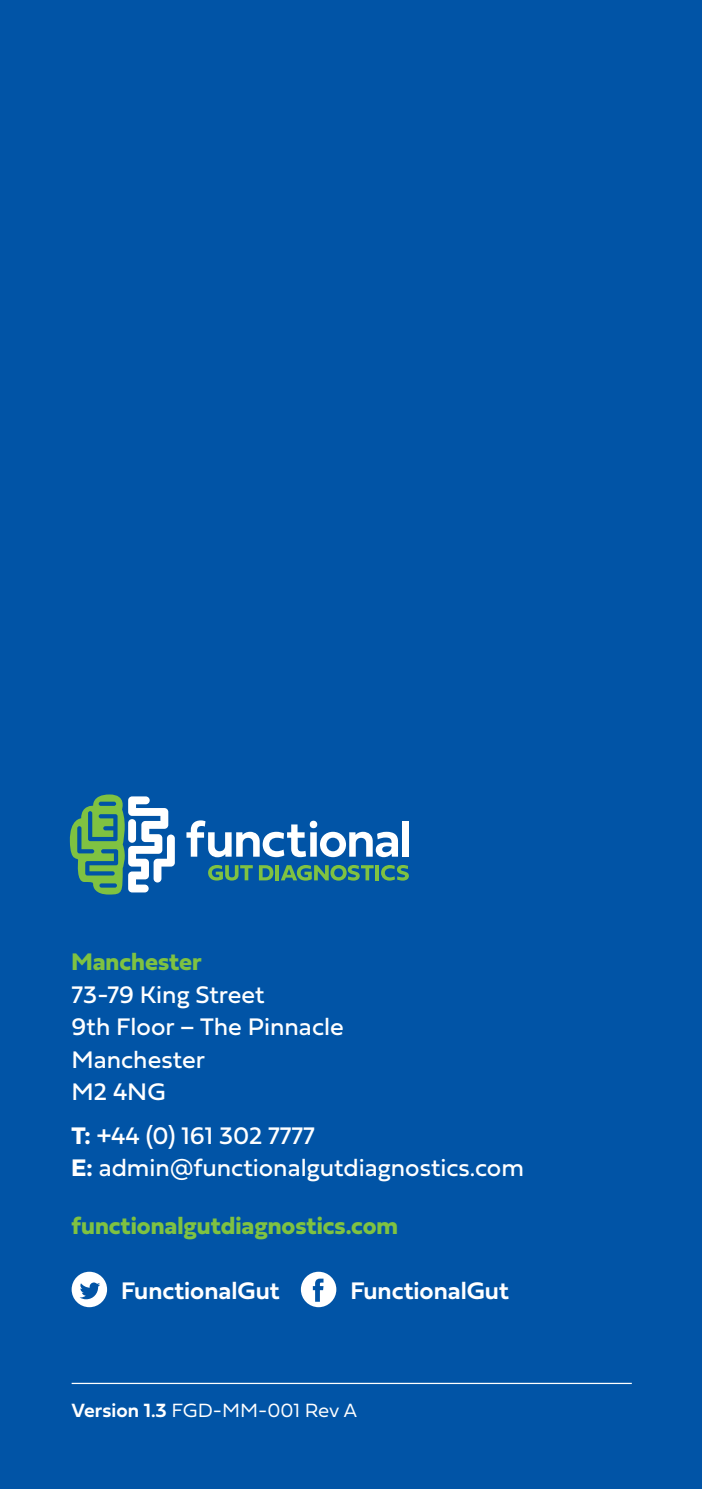
<style>
.page{position:relative;width:702px;height:1489px;background:#fff}
.page>*{position:absolute;margin:0;border:0;box-sizing:border-box;transform-origin:0 0}
.t1{font:25px/32.5px "Fieldwork Hum";color:#fff}
.t2{font:700 25px "Fieldwork Hum";color:#7fc241}
.t3{font:700 25px "Fieldwork Hum Demi";color:#fff}
.t4{font:20px "Fieldwork Hum Light";letter-spacing:-.005em;color:#fff}
.s1{font-weight:700;color:#7fc241}
.s2{font-weight:700}
.s3{font-family:"Fieldwork Hum Demi";font-weight:700}
</style>
<div class="page">
<div style="left:0;top:0;width:702px;height:1488px;background:#0154a6"></div>
<div style="left:72px;top:1271px;width:35px;height:36px;background:#fff;border-radius:50%"></div>
<svg style="left:80px;top:1282px;width:20px;height:17px"></svg>
<div style="left:301px;top:1271px;width:35px;height:36px;background:#fff;border-radius:50%"></div>
<svg style="left:313px;top:1278px;width:10px;height:23px"></svg>
<hr style="left:72px;top:1382px;width:559px;height:1px;background:#fff">
<svg style="left:259px;top:865px;width:14px;height:15px"></svg>
<hr style="left:275px;top:865px;width:4px;height:15px;background:#7fc241">
<svg style="left:281px;top:865px;width:92px;height:15px"></svg>
<hr style="left:375px;top:865px;width:4px;height:15px;background:#7fc241">
<svg style="left:381px;top:865px;width:28px;height:15px"></svg>
<svg style="left:186px;top:820px;width:120px;height:37px"></svg>
<div style="left:310px;top:832px;width:7px;height:24px;background:#fff"></div>
<div style="left:310px;top:820px;width:7px;height:8px;background:#fff;border-radius:50%"></div>
<svg style="left:320px;top:831px;width:78px;height:26px"></svg>
<div style="left:402px;top:820px;width:7px;height:36px;background:#fff"></div>
<svg style="left:208px;top:865px;width:45px;height:15px"></svg>
<svg style="left:70px;top:794px;width:105px;height:100px"></svg>
<p class="t1" style="left:72px;top:944px;width:274px"><span class="s1">Manchester<br></span>73-79 King Street<br>9th Floor – The Pinnacle<br>Manchester<br>M2 4NG</p>
<p class="t1" style="left:72px;top:1117px;width:454px"><span class="s2">T:</span> +44 (0) 161 302 7777<br><span class="s2">E:</span> admin@functionalgutdiagnostics.com</p>
<p class="t2" style="left:72px;top:1205px;width:328px">functionalgutdiagnostics.com</p>
<p class="t3" style="left:121px;top:1270px;width:160px">FunctionalGut</p>
<p class="t3" style="left:350px;top:1270px;width:160px">FunctionalGut</p>
<p class="t4" style="left:72px;top:1394px;width:287px"><span class="s3">Version 1.3</span> FGD-MM-001 Rev A</p>
</div>
